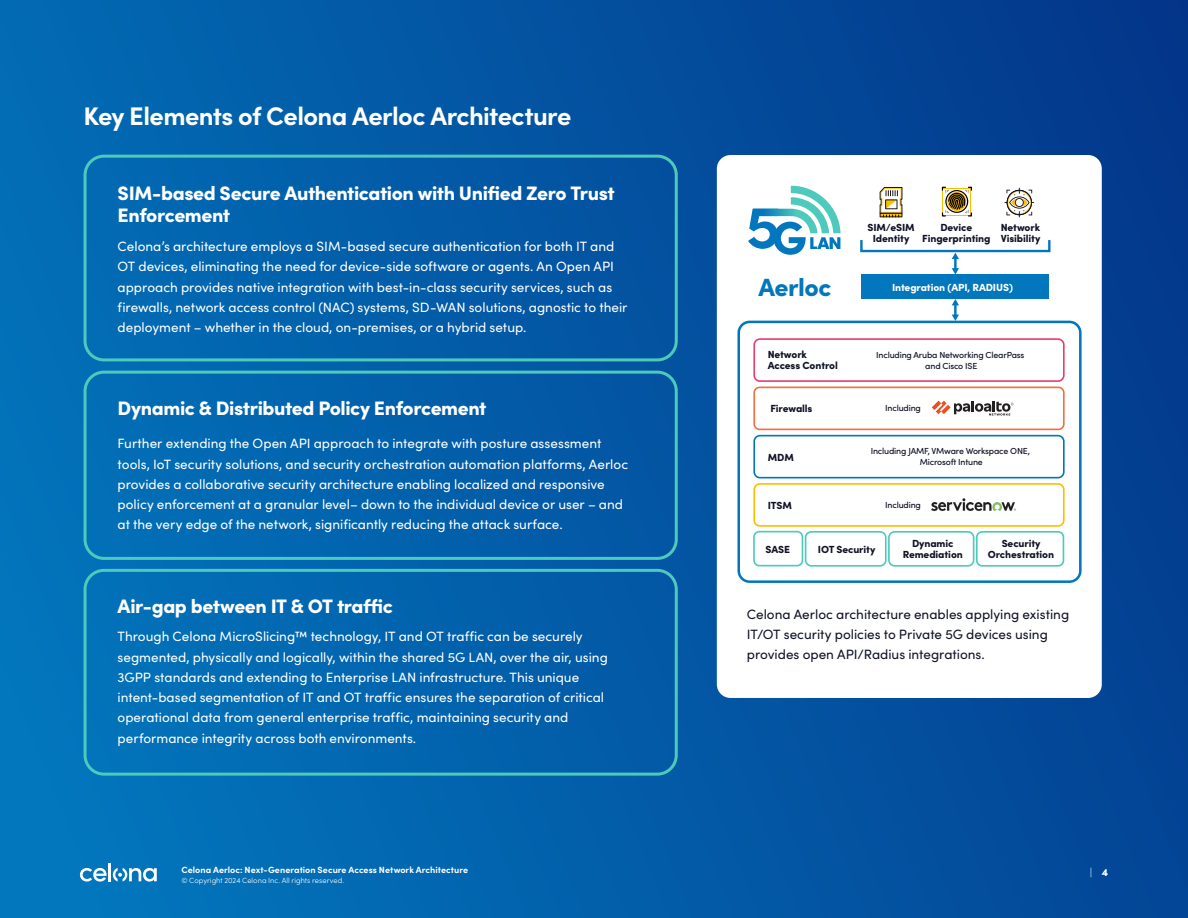
<style>
.page{position:relative;width:1188px;height:918px;background:#fff}
.page>*{position:absolute;margin:0;border:0;box-sizing:border-box;transform-origin:0 0}
.Heading_2{font:700 25.5px "Sofia Pro";letter-spacing:-.025em;color:#fff}
.t1{font:900 24.9px "Sofia Pro";letter-spacing:-.02em;color:#0277bd}
.Heading_3{font:900 19.5px/22.5px "Sofia Pro";letter-spacing:-.02em;color:#fff}
.Paragraph{font:900 19.5px "Sofia Pro";letter-spacing:-.02em;color:#fff}
.Paragraph-2{font:13.5px/20.2px "Sofia Pro";color:#fff}
.Paragraph-3{font:13.5px/20.2px "Sofia Pro";color:#101226}
.t2{font:300 10.5px "Sofia Pro";color:#fff}
.t3{font:900 10.35px/10.6px "Sofia Pro";letter-spacing:-.01em;color:#101226;text-align:center}
.t4{font:900 10.35px "Sofia Pro";letter-spacing:-.01em;color:#fff}
.t5{font:700 9px "Sofia Pro";letter-spacing:.005em;color:#fff}
.t6{font:500 8.85px/10.6px "Sofia Pro";letter-spacing:-.02em;color:#101226;text-align:center}
.t7{font:300 7.5px "Sofia Pro";letter-spacing:.005em;color:#fff}
.s1{font-weight:900}
</style>
<div class="page">
<div style="left:0;top:0;width:1188px;height:918px;background:linear-gradient(to right,#0273ba,#033d90)"></div>
<div style="left:84px;top:569px;width:594px;height:207px;border:3px solid #4dcabc;border-radius:19px"></div>
<div style="left:84px;top:371px;width:594px;height:189px;border:3px solid #4dcabc;border-radius:19px"></div>
<div style="left:84px;top:155px;width:594px;height:206px;border:3px solid #4dcabc;border-radius:19px"></div>
<svg style="left:80px;top:868px;width:27px;height:14px"></svg>
<hr style="left:108px;top:863px;width:3px;height:18px;background:#fff">
<svg style="left:113px;top:868px;width:44px;height:14px"></svg>
<div style="left:717px;top:155px;width:385px;height:543px;background:#fff;border-radius:14px"></div>
<div style="left:753px;top:338px;width:312px;height:44px;border:2px solid #e93e6d;border-radius:6px"></div>
<div style="left:753px;top:387px;width:312px;height:43px;border:2px solid #f26f43;border-radius:5px"></div>
<div style="left:753px;top:435px;width:312px;height:43px;border:2px solid #0277bd;border-radius:6px"></div>
<div style="left:753px;top:483px;width:312px;height:44px;border:2px solid #ffbd00;border-radius:6px"></div>
<div style="left:737px;top:321px;width:345px;height:262px;border:3px solid #0277bd;border-radius:11px"></div>
<svg style="left:748px;top:186px;width:93px;height:69px"></svg>
<div style="left:860px;top:239px;width:191px;height:13px;border:2px solid #0277bd"></div>
<svg style="left:952px;top:253px;width:7px;height:22px"></svg>
<svg style="left:952px;top:299px;width:7px;height:22px"></svg>
<div style="left:861px;top:275px;width:188px;height:24px;background:#0277bd"></div>
<div style="left:753px;top:531px;width:50px;height:35px;border:2px solid #4dcabc;border-radius:5px"></div>
<div style="left:805px;top:531px;width:82px;height:36px;border:2px solid #4dcabc;border-radius:6px"></div>
<div style="left:888px;top:531px;width:86px;height:36px;border:2px solid #4dcabc;border-radius:6px"></div>
<div style="left:976px;top:531px;width:88px;height:36px;border:2px solid #4dcabc;border-radius:5px"></div>
<svg style="left:1004px;top:188px;width:30px;height:29px"></svg>
<svg style="left:941px;top:186px;width:31px;height:31px"></svg>
<svg style="left:880px;top:187px;width:22px;height:30px"></svg>
<svg style="left:932px;top:401px;width:81px;height:15px"></svg>
<img style="left:931px;top:498px;width:85px;height:14px">
<p class="Heading_2" style="left:84px;top:96px;width:489px">Key Elements of Celona Aerloc Architecture</p>
<p class="Heading_3" style="left:118px;top:180px;width:499px">SIM-based Secure Authentication with Unified Zero Trust<br>Enforcement</p>
<p class="Paragraph-2" style="left:118px;top:236px;width:511px">Celona’s architecture employs a SIM-based secure authentication for both IT and OT devices, eliminating the need for device-side software or agents. An Open API approach provides native integration with best-in-class security services, such as firewalls, network access control (NAC) systems, SD-WAN solutions, agnostic to their deployment – whether in the cloud, on-premises, or a hybrid setup.</p>
<p class="Paragraph" style="left:118px;top:393px;width:370px">Dynamic &amp; Distributed Policy Enforcement</p>
<p class="Paragraph-2" style="left:118px;top:433px;width:512px">Further extending the Open API approach to integrate with posture assessment tools, IoT security solutions, and security orchestration automation platforms, Aerloc provides a collaborative security architecture enabling localized and responsive policy enforcement at a granular level– down to the individual device or user – and at the very edge of the network, significantly reducing the attack surface.</p>
<p class="Heading_3" style="left:118px;top:593px;width:277px">Air-gap between IT &amp; OT traffic</p>
<p class="Paragraph-2" style="left:118px;top:626px;width:492px">Through Celona MicroSlicing™ technology, IT and OT traffic can be securely segmented, physically and logically, within the shared 5G LAN, over the air, using 3GPP standards and extending to Enterprise LAN infrastructure. This unique intent-based segmentation of IT and OT traffic ensures the separation of critical operational data from general enterprise traffic, maintaining security and performance integrity across both environments.</p>
<p class="t5" style="left:181px;top:863px;width:288px">Celona Aerloc: Next-Generation Secure Access Network Architecture</p>
<p class="t7" style="left:181px;top:875px;width:164px">© Copyright 2024 Celona Inc. All rights reserved.</p>
<p class="t1" style="left:759px;top:267px;width:74px">Aerloc</p>
<p class="t3" style="left:768px;top:349px;width:72px;text-align:left">Network<br>Access Control</p>
<p class="t3" style="left:867px;top:222px;width:49px">SIM/eSIM<br>Identity</p>
<p class="t3" style="left:922px;top:222px;width:70px">Device<br>Fingerprinting</p>
<p class="t3" style="left:1001px;top:222px;width:41px;text-align:left">Network<br>Visibility</p>
<p class="t4" style="left:892px;top:279px;width:122px">Integration (API, RADIUS)</p>
<p class="t6" style="left:876px;top:349px;width:150px">Including Aruba Networking ClearPass and Cisco ISE</p>
<p class="t3" style="left:770px;top:402px;width:44px">Firewalls</p>
<p class="t6" style="left:885px;top:402px;width:37px">Including</p>
<p class="t3" style="left:768px;top:452px;width:28px">MDM</p>
<p class="t6" style="left:871px;top:445px;width:161px">Including JAMF, VMware Workspace ONE,<br>Microsoft Intune</p>
<p class="t3" style="left:768px;top:500px;width:26px">ITSM</p>
<p class="t6" style="left:885px;top:500px;width:37px">Including</p>
<p class="t3" style="left:766px;top:543px;width:26px">SASE</p>
<p class="t3" style="left:818px;top:543px;width:59px">IOT Security</p>
<p class="t3" style="left:903px;top:537px;width:62px">Dynamic<br>Remediation</p>
<p class="t3" style="left:988px;top:537px;width:68px">Security<br>Orchestration</p>
<p class="Paragraph-3" style="left:747px;top:603px;width:324px">Celona Aerloc architecture enables applying existing<br>IT/OT security policies to Private 5G devices using provides open API/Radius integrations.</p>
<p class="t2" style="left:1090px;top:865px;width:20px">| <span class="s1">4</span></p>
</div>
